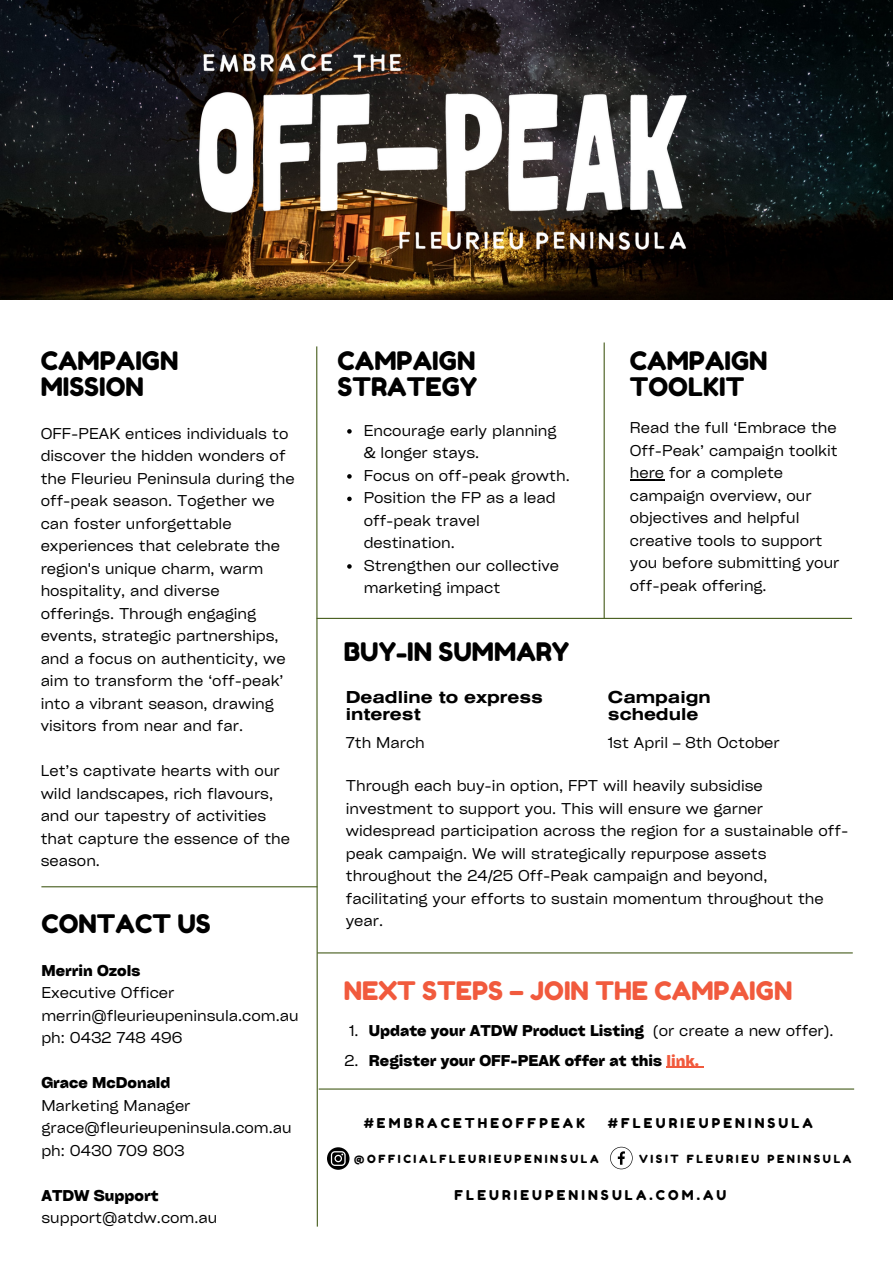
<style>
.page{position:relative;width:893px;height:1264px;background:#fff}
.page>*{position:absolute;margin:0;border:0;box-sizing:border-box;transform-origin:0 0}
.t1{font:25.5px/25.8px "Fredoka One";color:#000}
.t2{font:25.5px "Fredoka One";color:#f15a3d}
.t3{font:700 16.5px/16.8px "Helios Ext";color:#000}
.t4{font:15px/22.5px "Cy Grotesk Key";color:#000}
.t5{font:700 15px "Cy Grotesk Key";color:#000}
.t6{font:13.5px "Fredoka One";letter-spacing:.23em;color:#000}
.t7{font:11.25px "Fredoka One";letter-spacing:.23em;color:#000}
.s1{font-weight:700}
.s2{font-weight:400}
.s3{color:#f15a3d}
</style>
<div class="page">
<svg style="left:315px;top:346px;width:3px;height:881px"></svg>
<hr style="left:317px;top:952px;width:535px;height:1px;background:#475d1d">
<hr style="left:316px;top:618px;width:536px;height:1px;background:#475d1d">
<hr style="left:41px;top:886px;width:276px;height:1px;background:#475d1d">
<img style="left:0;top:0;width:892px;height:299px">
<img style="left:188px;top:30px;width:517px;height:245px">
<svg style="left:347px;top:429px;width:4px;height:4px"></svg>
<svg style="left:347px;top:474px;width:4px;height:4px"></svg>
<svg style="left:347px;top:496px;width:4px;height:5px"></svg>
<svg style="left:347px;top:564px;width:4px;height:4px"></svg>
<hr style="left:629px;top:479px;width:35px;height:1px;background:#000">
<hr style="left:666px;top:1066px;width:32px;height:1px;background:#f15a3d">
<hr style="left:603px;top:342px;width:1px;height:276px;background:#475d1d">
<hr style="left:319px;top:1088px;width:535px;height:1px;background:#475d1d">
<svg style="left:327px;top:1147px;width:22px;height:22px"></svg>
<svg style="left:610px;top:1146px;width:22px;height:23px"></svg>
<p class="t1" style="left:41px;top:347px;width:139px">CAMPAIGN<br>MISSION</p>
<p class="t4" style="left:41px;top:421px;width:255px">OFF-PEAK entices individuals to discover the hidden wonders of the Fleurieu Peninsula during the off-peak season. Together we can foster unforgettable experiences that celebrate the region's unique charm, warm hospitality, and diverse offerings. Through engaging events, strategic partnerships, and a focus on authenticity, we aim to transform the ‘off-peak’ into a vibrant season, drawing visitors from near and far.</p>
<p class="t4" style="left:41px;top:759px;width:251px">Let’s captivate hearts with our wild landscapes, rich flavours, and our tapestry of activities that capture the essence of the season.</p>
<p class="t1" style="left:41px;top:910px;width:171px">CONTACT US</p>
<h3 class="t4" style="left:41px;top:958px;width:258px"><span class="s1">Merrin Ozols<br></span>Executive Officer merrin@fleurieupeninsula.com.au ph: 0432 748 496</h3>
<h1 class="t4" style="left:41px;top:1070px;width:252px"><span class="s1">Grace McDonald<br></span>Marketing Manager grace@fleurieupeninsula.com.au ph: 0430 709 803</h1>
<p class="t4" style="left:41px;top:1183px;width:177px"><span class="s1">ATDW Support </span>support@atdw.com.au</p>
<h1 class="t1" style="left:337px;top:347px;width:141px">CAMPAIGN<br>STRATEGY</h1>
<p class="t1" style="left:629px;top:348px;width:139px">CAMPAIGN<br>TOOLKIT</p>
<h1 class="t4" style="left:363px;top:418px;width:194px">Encourage early planning &amp; longer stays.</h1>
<h3 class="t4" style="left:363px;top:463px;width:207px">Focus on off-peak growth.</h3>
<h3 class="t4" style="left:363px;top:486px;width:193px">Position the FP as a lead off-peak travel destination.</h3>
<h1 class="t4" style="left:363px;top:553px;width:197px">Strengthen our collective marketing impact</h1>
<h3 class="t4" style="left:629px;top:416px;width:211px">Read the full ‘Embrace the<br>Off-Peak’ campaign toolkit here for a complete campaign overview, our objectives and helpful creative tools to support you before submitting your off-peak offering.</h3>
<h1 class="t1" style="left:343px;top:639px;width:227px">BUY-IN SUMMARY</h1>
<h3 class="t3" style="left:346px;top:690px;width:199px">Deadline to express interest</h3>
<p class="t3" style="left:608px;top:690px;width:104px">Campaign schedule</p>
<h2 class="t4" style="left:346px;top:731px;width:80px">7th March</h2>
<h3 class="t4" style="left:608px;top:731px;width:173px">1st April – 8th October</h3>
<h2 class="t4" style="left:346px;top:774px;width:504px">Through each buy-in option, FPT will heavily subsidise investment to support you. This will ensure we garner widespread participation across the region for a sustainable off&shy;peak campaign. We will strategically repurpose assets throughout the 24/25 Off-Peak campaign and beyond, facilitating your efforts to sustain momentum throughout the year.</h2>
<h1 class="t2" style="left:343px;top:974px;width:450px">NEXT STEPS – JOIN THE CAMPAIGN</h1>
<h3 class="t5" style="left:349px;top:1021px;width:486px"><span class="s2">1.</span> Update your ATDW Product Listing <span class="s2">(or create a new offer).</span></h3>
<h3 class="t5" style="left:344px;top:1050px;width:356px"><span class="s2">2.</span> Register your OFF-PEAK offer at this <span class="s3">link.</span></h3>
<h4 class="t6" style="left:363px;top:1114px;width:223px">#EMBRACETHEOFFPEAK</h4>
<h4 class="t6" style="left:607px;top:1114px;width:207px">#FLEURIEUPENINSULA</h4>
<p class="t7" style="left:354px;top:1151px;width:246px">@OFFICIALFLEURIEUPENINSULA</p>
<p class="t7" style="left:639px;top:1151px;width:214px">VISIT FLEURIEU PENINSULA</p>
<p class="t6" style="left:454px;top:1187px;width:273px">FLEURIEUPENINSULA.COM.AU</p>
</div>
